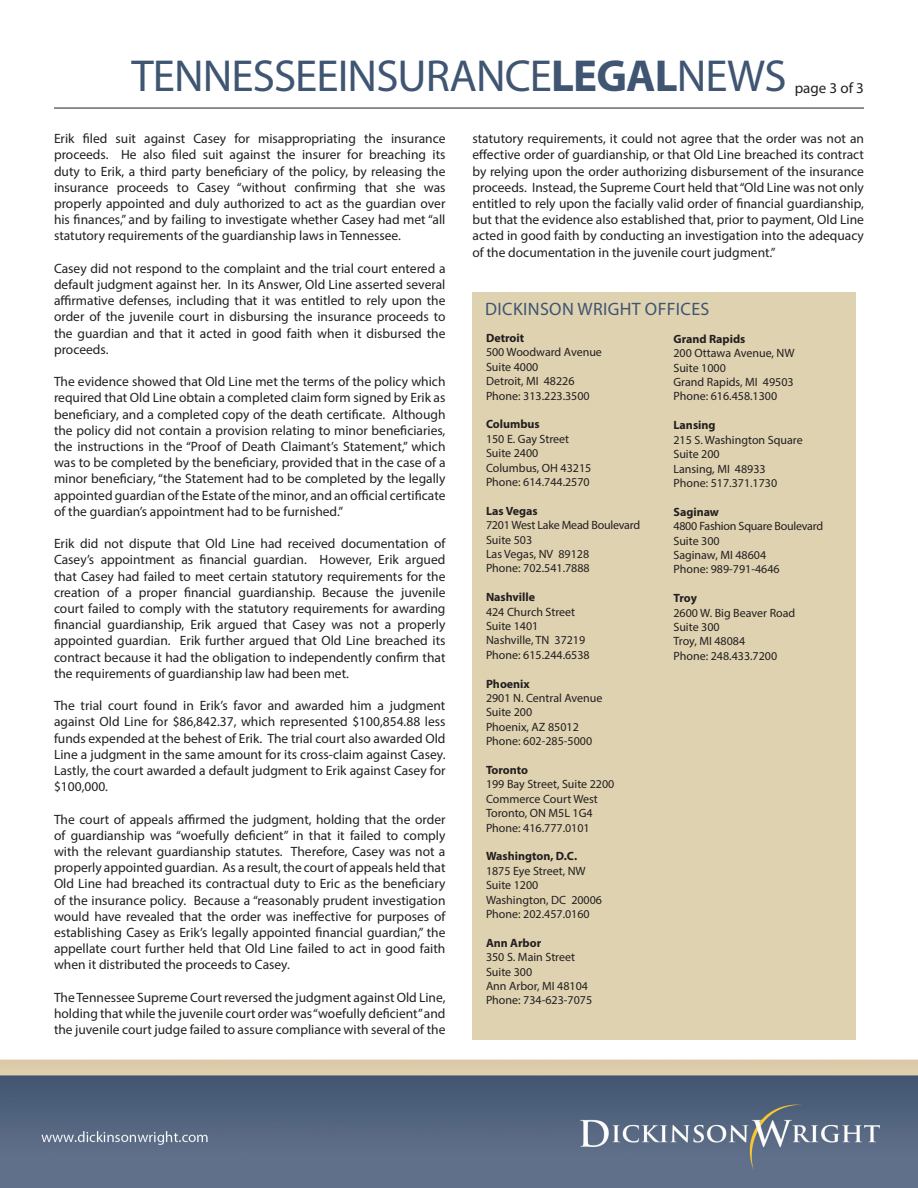
<style>
.page{position:relative;width:918px;height:1188px;background:#fff}
.page>*{position:absolute;margin:0;border:0;box-sizing:border-box;transform-origin:0 0}
.t1{font:45px "Myriad Pro";letter-spacing:-.02em;color:#3f5572}
.t2{font:18px "Myriad Pro";letter-spacing:.02em;color:#3f5572}
.t3{font:15px "Myriad Pro";color:#231f20}
.t4{font:13.5px/16.2px "Myriad Pro";color:#231f20;text-align:justify}
.t5{font:12px "Myriad Pro";color:#231f20}
.t6{font:700 12px "Myriad Pro";color:#231f20}
.t7{font:12px "Myriad Pro";letter-spacing:-.02em;color:#231f20}
.s1{font-weight:700}
</style>
<div class="page">
<img style="left:0;top:107px;width:918px;height:1081px">
<hr style="left:54px;top:108px;width:810px;height:1px;background:#231f20">
<div style="left:472px;top:292px;width:384px;height:747px;background:#ded2b0"></div>
<p class="t1" style="left:131px;top:48px;width:657px">TENNESSEEINSURANCE<span class="s1">LEGAL</span>NEWS</p>
<p class="t3" style="left:795px;top:78px;width:71px">page 3 of 3</p>
<p class="t4" style="left:54px;top:130px;width:393px">Erik filed suit against Casey for misappropriating the insurance proceeds. He also filed suit against the insurer for breaching its duty to Erik, a third party beneficiary of the policy, by releasing the insurance proceeds to Casey “without confirming that she was properly appointed and duly authorized to act as the guardian over his finances,” and by failing to investigate whether Casey had met “all statutory requirements of the guardianship laws in Tennessee.</p>
<p class="t4" style="left:54px;top:260px;width:393px">Casey did not respond to the complaint and the trial court entered a default judgment against her. In its Answer, Old Line asserted several affirmative defenses, including that it was entitled to rely upon the order of the juvenile court in disbursing the insurance proceeds to the guardian and that it acted in good faith when it disbursed the proceeds.</p>
<p class="t4" style="left:54px;top:373px;width:393px">The evidence showed that Old Line met the terms of the policy which required that Old Line obtain a completed claim form signed by Erik as beneficiary, and a completed copy of the death certificate. Although the policy did not contain a provision relating to minor beneficiaries, the instructions in the “Proof of Death Claimant’s Statement,” which was to be completed by the beneficiary, provided that in the case of a minor beneficiary, “the Statement had to be completed by the legally appointed guardian of the Estate of the minor, and an official certificate of the guardian’s appointment had to be furnished.”</p>
<p class="t4" style="left:54px;top:535px;width:393px">Erik did not dispute that Old Line had received documentation of Casey’s appointment as financial guardian. However, Erik argued that Casey had failed to meet certain statutory requirements for the creation of a proper financial guardianship. Because the juvenile court failed to comply with the statutory requirements for awarding financial guardianship, Erik argued that Casey was not a properly appointed guardian. Erik further argued that Old Line breached its contract because it had the obligation to independently confirm that the requirements of guardianship law had been met.</p>
<p class="t4" style="left:54px;top:697px;width:393px">The trial court found in Erik’s favor and awarded him a judgment against Old Line for $86,842.37, which represented $100,854.88 less funds expended at the behest of Erik. The trial court also awarded Old Line a judgment in the same amount for its cross-claim against Casey.<br>Lastly, the court awarded a default judgment to Erik against Casey for $100,000.</p>
<p class="t4" style="left:54px;top:811px;width:393px">The court of appeals affirmed the judgment, holding that the order of guardianship was “woefully deficient” in that it failed to comply with the relevant guardianship statutes. Therefore, Casey was not a properly appointed guardian. As a result, the court of appeals held that Old Line had breached its contractual duty to Eric as the beneficiary of the insurance policy. Because a “reasonably prudent investigation would have revealed that the order was ineffective for purposes of establishing Casey as Erik’s legally appointed financial guardian,” the appellate court further held that Old Line failed to act in good faith when it distributed the proceeds to Casey.</p>
<p class="t4" style="left:54px;top:989px;width:393px">The Tennessee Supreme Court reversed the judgment against Old Line, holding that while the juvenile court order was “woefully deficient” and the juvenile court judge failed to assure compliance with several of the</p>
<p class="t4" style="left:472px;top:130px;width:393px">statutory requirements, it could not agree that the order was not an effective order of guardianship, or that Old Line breached its contract by relying upon the order authorizing disbursement of the insurance proceeds. Instead, the Supreme Court held that “Old Line was not only entitled to rely upon the facially valid order of financial guardianship, but that the evidence also established that, prior to payment, Old Line acted in good faith by conducting an investigation into the adequacy of the documentation in the juvenile court judgment.”</p>
<p class="t2" style="left:485px;top:298px;width:226px">DICKINSON WRIGHT OFFICES</p>
<p class="t6" style="left:486px;top:330px;width:40px">Detroit</p>
<p class="t5" style="left:486px;top:345px;width:118px">500 Woodward Avenue</p>
<p class="t5" style="left:486px;top:359px;width:54px">Suite 4000</p>
<p class="t5" style="left:486px;top:374px;width:90px">Detroit, MI 48226</p>
<p class="t5" style="left:486px;top:388px;width:105px">Phone: 313.223.3500</p>
<p class="t6" style="left:486px;top:417px;width:55px">Columbus</p>
<p class="t5" style="left:486px;top:431px;width:85px">150 E. Gay Street</p>
<p class="t5" style="left:486px;top:446px;width:54px">Suite 2400</p>
<p class="t5" style="left:486px;top:460px;width:107px">Columbus, OH 43215</p>
<p class="t5" style="left:486px;top:475px;width:105px">Phone: 614.744.2570</p>
<p class="t6" style="left:486px;top:503px;width:53px">Las Vegas</p>
<p class="t7" style="left:486px;top:518px;width:156px">7201 West Lake Mead Boulevard</p>
<p class="t5" style="left:486px;top:532px;width:48px">Suite 503</p>
<p class="t5" style="left:486px;top:547px;width:105px">Las Vegas, NV 89128</p>
<p class="t5" style="left:486px;top:561px;width:105px">Phone: 702.541.7888</p>
<p class="t6" style="left:486px;top:589px;width:51px">Nashville</p>
<p class="t5" style="left:486px;top:604px;width:91px">424 Church Street</p>
<p class="t5" style="left:486px;top:619px;width:54px">Suite 1401</p>
<p class="t5" style="left:486px;top:633px;width:101px">Nashville, TN 37219</p>
<p class="t5" style="left:486px;top:647px;width:105px">Phone: 615.244.6538</p>
<p class="t6" style="left:486px;top:676px;width:45px">Phoenix</p>
<p class="t5" style="left:486px;top:691px;width:118px">2901 N. Central Avenue</p>
<p class="t5" style="left:486px;top:705px;width:48px">Suite 200</p>
<p class="t5" style="left:486px;top:719px;width:94px">Phoenix, AZ 85012</p>
<p class="t5" style="left:486px;top:734px;width:108px">Phone: 602-285-5000</p>
<p class="t6" style="left:486px;top:762px;width:44px">Toronto</p>
<p class="t5" style="left:486px;top:777px;width:130px">199 Bay Street, Suite 2200</p>
<p class="t5" style="left:486px;top:791px;width:113px">Commerce Court West</p>
<p class="t5" style="left:486px;top:806px;width:108px">Toronto, ON M5L 1G4</p>
<p class="t5" style="left:486px;top:820px;width:105px">Phone: 416.777.0101</p>
<p class="t6" style="left:486px;top:849px;width:93px">Washington, D.C.</p>
<p class="t5" style="left:486px;top:863px;width:101px">1875 Eye Street, NW</p>
<p class="t5" style="left:486px;top:878px;width:54px">Suite 1200</p>
<p class="t5" style="left:486px;top:892px;width:118px">Washington, DC 20006</p>
<p class="t5" style="left:486px;top:907px;width:105px">Phone: 202.457.0160</p>
<p class="t6" style="left:486px;top:935px;width:57px">Ann Arbor</p>
<p class="t5" style="left:486px;top:950px;width:91px">350 S. Main Street</p>
<p class="t5" style="left:486px;top:964px;width:48px">Suite 300</p>
<p class="t5" style="left:486px;top:979px;width:104px">Ann Arbor, MI 48104</p>
<p class="t5" style="left:486px;top:993px;width:108px">Phone: 734-623-7075</p>
<p class="t6" style="left:673px;top:331px;width:73px">Grand Rapids</p>
<p class="t5" style="left:673px;top:346px;width:123px">200 Ottawa Avenue, NW</p>
<p class="t5" style="left:673px;top:360px;width:54px">Suite 1000</p>
<p class="t5" style="left:673px;top:375px;width:122px">Grand Rapids, MI 49503</p>
<p class="t5" style="left:673px;top:389px;width:105px">Phone: 616.458.1300</p>
<p class="t6" style="left:673px;top:417px;width:44px">Lansing</p>
<p class="t5" style="left:673px;top:432px;width:131px">215 S. Washington Square</p>
<p class="t5" style="left:673px;top:447px;width:48px">Suite 200</p>
<p class="t5" style="left:673px;top:461px;width:94px">Lansing, MI 48933</p>
<p class="t5" style="left:673px;top:475px;width:105px">Phone: 517.371.1730</p>
<p class="t6" style="left:673px;top:504px;width:47px">Saginaw</p>
<p class="t7" style="left:673px;top:519px;width:151px">4800 Fashion Square Boulevard</p>
<p class="t5" style="left:673px;top:533px;width:48px">Suite 300</p>
<p class="t5" style="left:673px;top:547px;width:94px">Saginaw, MI 48604</p>
<p class="t5" style="left:673px;top:562px;width:108px">Phone: 989-791-4646</p>
<p class="t6" style="left:673px;top:590px;width:25px">Troy</p>
<p class="t5" style="left:673px;top:605px;width:123px">2600 W. Big Beaver Road</p>
<p class="t5" style="left:673px;top:619px;width:48px">Suite 300</p>
<p class="t5" style="left:673px;top:634px;width:73px">Troy, MI 48084</p>
<p class="t5" style="left:673px;top:648px;width:105px">Phone: 248.433.7200</p>
</div>
